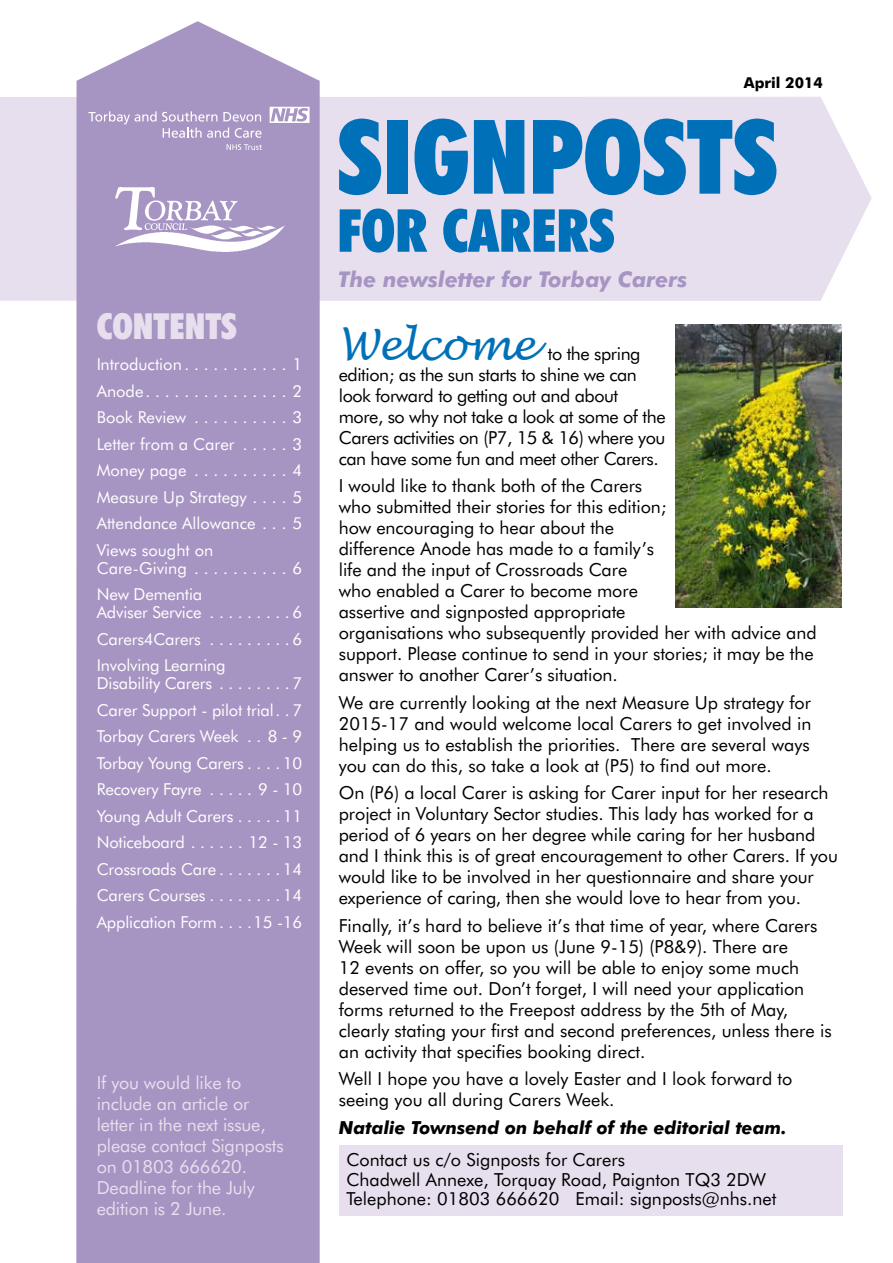
<style>
.page{position:relative;width:893px;height:1263px;background:#fff}
.page>*{position:absolute;margin:0;border:0;box-sizing:border-box;transform-origin:0 0}
.t1{font:900 condensed 103.35px "Futura BT";color:#0071b9}
.t2{font:900 condensed 59.4px "Futura BT";color:#0071b9}
.t3{font:italic 42px "Lucida Handwriting";letter-spacing:-.025em;color:#0071b9}
.t4{font:900 condensed 36px "Futura BT";color:#e8dfee}
.t5{font:italic 700 21.75px "Futura BT";color:#a694c2}
.t6{font:18px/21px "Futura BT";letter-spacing:-.005em;color:#000}
.t7{font:18px/21px "Futura BT";letter-spacing:-.025em;color:#000}
.t8{font:18px/21px "Futura BT";letter-spacing:-.01em;color:#e8dfee}
.t9{font:italic 700 18px "Futura BT";color:#000}
.t10{font:16.5px/26.5px "Futura BT";letter-spacing:-.01em;color:#fff;text-align:justify}
.t11{font:700 15px "Futura BT";color:#000}
</style>
<div class="page">
<div style="left:0;top:97px;width:872px;height:204px;background:#e8dfee"></div>
<div style="left:76px;top:21px;width:244px;height:1242px;background:#a694c2"></div>
<div style="left:339px;top:1145px;width:503px;height:71px;background:#e8dfee"></div>
<img style="left:114px;top:188px;width:170px;height:64px">
<svg style="left:88px;top:111px;width:174px;height:27px;background:#b4a5cb"></svg>
<svg style="left:270px;top:107px;width:40px;height:16px"></svg>
<svg style="left:227px;top:144px;width:35px;height:6px"></svg>
<img style="left:675px;top:324px;width:167px;height:284px">
<h3 class="t4" style="left:97px;top:305px;width:142px">CONTENTS</h3>
<p class="t10" style="left:97px;top:351px;width:207px">Introduction . . . . . . . . . . . 1<br>Anode . . . . . . . . . . . . . . . 2<br>Book Review . . . . . . . . . . 3<br>Letter from a Carer . . . . . 3<br>Money page . . . . . . . . . . 4<br>Measure Up Strategy . . . . 5<br>Attendance Allowance . . . 5<br>Views sought on</p>
<p class="t10" style="left:97px;top:554px;width:207px">Care-Giving . . . . . . . . . . 6<br>New Dementia</p>
<p class="t10" style="left:97px;top:599px;width:207px">Adviser Service . . . . . . . . 6<br>Carers4Carers . . . . . . . . 6<br>Involving Learning</p>
<p class="t10" style="left:97px;top:670px;width:207px">Disability Carers . . . . . . . 7<br>Carer Support - pilot trial . 7<br>Torbay Carers Week . . 8 - 9<br>Torbay Young Carers . . . 10<br>Recovery Fayre . . . . . 9 - 10<br>Young Adult Carers . . . . 11<br>Noticeboard . . . . . . 12 - 13<br>Crossroads Care . . . . . . 14<br>Carers Courses . . . . . . . 14<br>Application Form . . . 15 -16</p>
<p class="t8" style="left:97px;top:1072px;width:188px">If you would like to include an article or letter in the next issue, please contact Signposts on 01803 666620.<br>Deadline for the July edition is 2 June.</p>
<p class="t11" style="left:744px;top:74px;width:80px">April 2014</p>
<h1 class="t1" style="left:337px;top:94px;width:442px">SIGNPOSTS</h1>
<h2 class="t2" style="left:337px;top:195px;width:279px">FOR CARERS</h2>
<p class="t5" style="left:338px;top:266px;width:351px">The newsletter for Torbay Carers</p>
<h3 class="t3" style="left:339px;top:320px;width:198px">Welcome</h3>
<p class="t7" style="left:339px;top:343px;width:328px;text-indent:209px">to the spring edition; as the sun starts to shine we can look forward to getting out and about more, so why not take a look at some of the Carers activities on (P7, 15 &amp; 16) where you can have some fun and meet other Carers.</p>
<p class="t6" style="left:339px;top:475px;width:479px">I would like to thank both of the Carers<br>who submitted their stories for this edition;<br>how encouraging to hear about the<br>difference Anode has made to a family’s<br>life and the input of Crossroads Care<br>who enabled a Carer to become more<br>assertive and signposted appropriate<br>organisations who subsequently provided her with advice and support. Please continue to send in your stories; it may be the answer to another Carer’s situation.</p>
<p class="t6" style="left:339px;top:692px;width:474px;text-align:justify">We are currently looking at the next Measure Up strategy for 2015-17 and would welcome local Carers to get involved in helping us to establish the priorities. There are several ways you can do this, so take a look at (P5) to find out more.</p>
<p class="t6" style="left:339px;top:782px;width:501px">On (P6) a local Carer is asking for Carer input for her research project in Voluntary Sector studies. This lady has worked for a period of 6 years on her degree while caring for her husband and I think this is of great encouragement to other Carers. If you would like to be involved in her questionnaire and share your experience of caring, then she would love to hear from you.</p>
<p class="t6" style="left:339px;top:915px;width:494px">Finally, it’s hard to believe it’s that time of year, where Carers Week will soon be upon us (June 9-15) (P8&amp;9). There are<br>12 events on offer, so you will be able to enjoy some much deserved time out. Don’t forget, I will need your application forms returned to the Freepost address by the 5th of May, clearly stating your first and second preferences, unless there is an activity that specifies booking direct.</p>
<p class="t6" style="left:339px;top:1068px;width:455px">Well I hope you have a lovely Easter and I look forward to seeing you all during Carers Week.</p>
<p class="t9" style="left:339px;top:1116px;width:449px">Natalie Townsend on behalf of the editorial team.</p>
<p class="t6" style="left:347px;top:1150px;width:431px;line-height:19.5px">Contact us c/o Signposts for Carers<br>Chadwell Annexe, Torquay Road, Paignton TQ3 2DW<br>Telephone: 01803 666620 Email: signposts@nhs. net</p>
</div>
